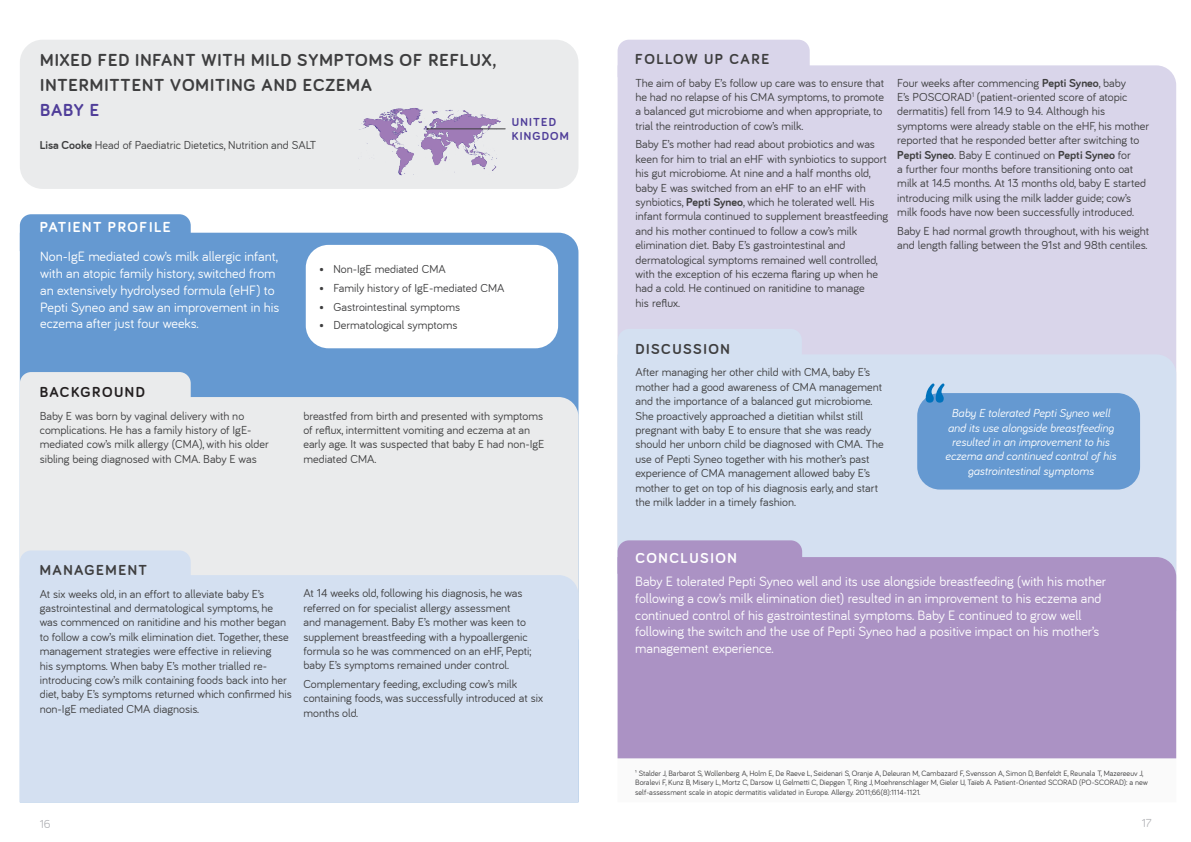
<style>
.page{position:relative;width:1191px;height:842px;background:#fff}
.page>*{position:absolute;margin:0;border:0;box-sizing:border-box;transform-origin:0 0}
.t1{font:700 18px/25px "Bariol";letter-spacing:.05em;color:#3e3e3f}
.t2{font:700 18px "Bariol";color:#4f3d99}
.t3{font:700 15px "Bariol";letter-spacing:.1em;color:#3e3e3f}
.t4{font:700 15px "Bariol";letter-spacing:.1em;color:#fff}
.t5{font:700 15px "Bariol";letter-spacing:.1em;color:#231f20}
.t6{font:14px/16.8px "Bariol";color:#fff}
.t7{font:12px/14.4px "Bariol";color:#3e3e3f}
.t8{font:italic 12px/14.4px "Bariol";color:#fff;text-align:center}
.t9{font:700 12px/14.4px "Bariol";letter-spacing:.1em;color:#4f3d99}
.t10{font:12px "Bariol";color:#b2b3b7}
.t11{font:8px/9.6px "Bariol";color:#3e3e3f}
.s1{font-weight:700}
</style>
<div class="page">
<div style="left:617px;top:65px;width:559px;height:289px;background:#d9d5ea"></div>
<div style="left:20px;top:233px;width:558px;height:164px;background:#6599d1"></div>
<div style="left:617px;top:354px;width:559px;height:203px;background:#d4e0f1"></div>
<div style="left:617px;top:557px;width:559px;height:201px;background:#ab92c4"></div>
<div style="left:20px;top:397px;width:558px;height:178px;background:#eaebec"></div>
<div style="left:20px;top:372px;width:171px;height:38px;background:#eaebec"></div>
<div style="left:20px;top:214px;width:171px;height:37px;background:#6599d1"></div>
<div style="left:20px;top:575px;width:558px;height:227px;background:#d4e0f1"></div>
<div style="left:20px;top:550px;width:171px;height:38px;background:#d4e0f1"></div>
<div style="left:618px;top:329px;width:184px;height:38px;background:#d4e0f1"></div>
<div style="left:617px;top:540px;width:185px;height:34px;background:#ab92c4"></div>
<div style="left:306px;top:245px;width:252px;height:103px;background:#fff;border-radius:23px"></div>
<div style="left:617px;top:40px;width:192px;height:37px;background:#d9d5ea"></div>
<div style="left:20px;top:40px;width:558px;height:149px;background:#eaebec;border-radius:23px"></div>
<img style="left:358px;top:108px;width:148px;height:68px">
<hr style="left:428px;top:129px;width:77px;height:1px;background:#3e3e3f">
<div style="left:917px;top:393px;width:223px;height:97px;background:#6599d1;border-radius:23px"></div>
<svg style="left:925px;top:383px;width:19px;height:20px"></svg>
<h1 class="t1" style="left:40px;top:48px;width:458px">MIXED FED INFANT WITH MILD SYMPTOMS OF REFLUX,<br>INTERMITTENT VOMITING AND ECZEMA</h1>
<h1 class="t2" style="left:40px;top:100px;width:60px">BABY E</h1>
<p class="t7" style="left:40px;top:138px;width:278px"><span class="s1">Lisa Cooke</span> Head of Paediatric Dietetics, Nutrition and SALT</p>
<p class="t9" style="left:512px;top:114px;width:59px">UNITED<br>KINGDOM</p>
<p class="t4" style="left:40px;top:219px;width:132px">PATIENT PROFILE</p>
<p class="t6" style="left:40px;top:248px;width:241px">Non-IgE mediated cow’s milk allergic infant, with an atopic family history, switched from an extensively hydrolysed formula (eHF) to Pepti Syneo and saw an improvement in his eczema after just four weeks.</p>
<p class="t5" style="left:40px;top:383px;width:107px">BACKGROUND</p>
<p class="t7" style="left:319px;top:262px;width:128px">• Non-IgE mediated CMA</p>
<p class="t7" style="left:319px;top:281px;width:187px">• Family history of IgE-mediated CMA</p>
<p class="t7" style="left:319px;top:299px;width:142px">• Gastrointestinal symptoms</p>
<p class="t7" style="left:319px;top:318px;width:140px">• Dermatological symptoms</p>
<p class="t7" style="left:40px;top:408px;width:231px">Baby E was born by vaginal delivery with no complications. He has a family history of IgE&shy;mediated cow’s milk allergy (CMA), with his older sibling being diagnosed with CMA. Baby E was</p>
<p class="t7" style="left:303px;top:408px;width:242px">breastfed from birth and presented with symptoms of reflux, intermittent vomiting and eczema at an early age. It was suspected that baby E had non-IgE mediated CMA.</p>
<p class="t3" style="left:40px;top:562px;width:109px">MANAGEMENT</p>
<p class="t7" style="left:40px;top:586px;width:254px">At six weeks old, in an effort to alleviate baby E’s gastrointestinal and dermatological symptoms, he was commenced on ranitidine and his mother began to follow a cow’s milk elimination diet. Together, these management strategies were effective in relieving<br>his symptoms. When baby E’s mother trialled re&shy;introducing cow’s milk containing foods back into her diet, baby E’s symptoms returned which confirmed his non-IgE mediated CMA diagnosis.</p>
<p class="t7" style="left:303px;top:586px;width:229px">At 14 weeks old, following his diagnosis, he was referred on for specialist allergy assessment<br>and management. Baby E’s mother was keen to supplement breastfeeding with a hypoallergenic formula so he was commenced on an eHF, Pepti; baby E’s symptoms remained under control.</p>
<p class="t7" style="left:303px;top:677px;width:241px">Complementary feeding, excluding cow’s milk containing foods, was successfully introduced at six months old.</p>
<p class="t3" style="left:635px;top:51px;width:135px">FOLLOW UP CARE</p>
<p class="t7" style="left:635px;top:75px;width:250px">The aim of baby E’s follow up care was to ensure that he had no relapse of his CMA symptoms, to promote a balanced gut microbiome and when appropriate, to trial the reintroduction of cow’s milk.</p>
<p class="t7" style="left:635px;top:137px;width:254px">Baby E’s mother had read about probiotics and was keen for him to trial an eHF with synbiotics to support his gut microbiome. At nine and a half months old, baby E was switched from an eHF to an eHF with synbiotics, <span class="s1">Pepti Syneo</span>, which he tolerated well. His infant formula continued to supplement breastfeeding and his mother continued to follow a cow’s milk elimination diet. Baby E’s gastrointestinal and dermatological symptoms remained well controlled, with the exception of his eczema flaring up when he had a cold. He continued on ranitidine to manage<br>his reflux.</p>
<p class="t7" style="left:897px;top:75px;width:253px">Four weeks after commencing <span class="s1">Pepti Syneo</span>, baby<br>E’s POSCORAD<sup>1</sup> (patient-oriented score of atopic dermatitis) fell from 14.9 to 9.4. Although his symptoms were already stable on the eHF, his mother reported that he responded better after switching to <span class="s1">Pepti Syneo</span>. Baby E continued on <span class="s1">Pepti Syneo</span> for<br>a further four months before transitioning onto oat milk at 14.5 months. At 13 months old, baby E started introducing milk using the milk ladder guide; cow’s milk foods have now been successfully introduced.</p>
<p class="t7" style="left:897px;top:224px;width:253px">Baby E had normal growth throughout, with his weight and length falling between the 91st and 98th centiles.</p>
<p class="t3" style="left:635px;top:340px;width:96px">DISCUSSION</p>
<p class="t7" style="left:635px;top:365px;width:250px">After managing her other child with CMA, baby E’s mother had a good awareness of CMA management and the importance of a balanced gut microbiome.<br>She proactively approached a dietitian whilst still pregnant with baby E to ensure that she was ready should her unborn child be diagnosed with CMA. The use of Pepti Syneo together with his mother’s past experience of CMA management allowed baby E’s mother to get on top of his diagnosis early, and start the milk ladder in a timely fashion.</p>
<p class="t8" style="left:945px;top:406px;width:173px">Baby E tolerated Pepti Syneo well and its use alongside breastfeeding resulted in an improvement to his eczema and continued control of his gastrointestinal symptoms</p>
<p class="t4" style="left:635px;top:549px;width:103px">CONCLUSION</p>
<p class="t6" style="left:635px;top:573px;width:472px">Baby E tolerated Pepti Syneo well and its use alongside breastfeeding (with his mother following a cow’s milk elimination diet) resulted in an improvement to his eczema and continued control of his gastrointestinal symptoms. Baby E continued to grow well following the switch and the use of Pepti Syneo had a positive impact on his mother’s management experience.</p>
<p class="t11" style="left:635px;top:768px;width:514px">¹ Stalder J, Barbarot S, Wollenberg A, Holm E, De Raeve L, Seidenari S, Oranje A, Deleuran M, Cambazard F, Svensson A, Simon D, Benfeldt E, Reunala T, Mazereeuv J,<br>Boralevi F, Kunz B, Misery L, Mortz C, Darsow U, Gelmetti C, Diepgen T, Ring J, Moehrenschlager M, Gieler U, Taïeb A. Patient-Oriented SCORAD (PO-SCORAD): a new self-assessment scale in atopic dermatitis validated in Europe. Allergy. 2011;66(8):1114-1121.</p>
<p class="t10" style="left:40px;top:817px;width:13px">16</p>
<p class="t10" style="left:1141px;top:816px;width:12px">17</p>
</div>
